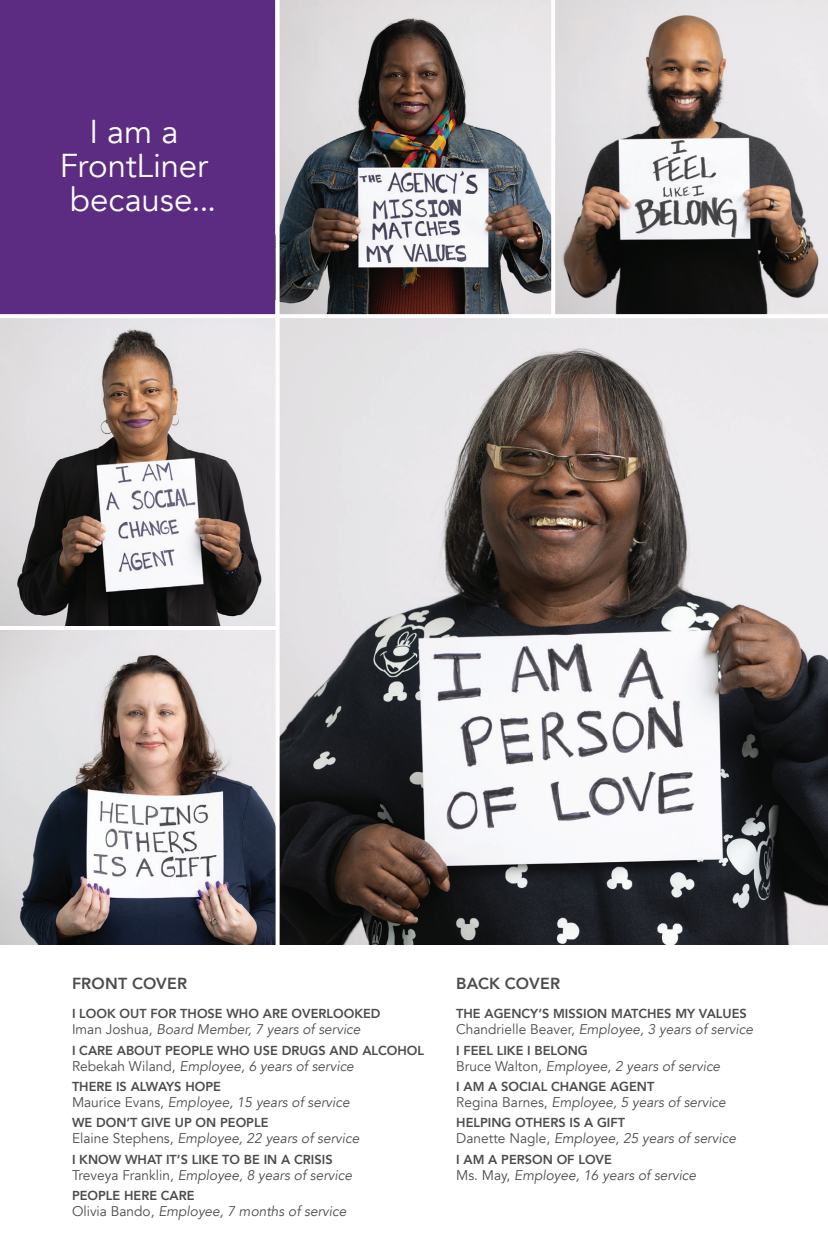
<style>
.page{position:relative;width:828px;height:1260px;background:#fff}
.page>*{position:absolute;margin:0;border:0;box-sizing:border-box;transform-origin:0 0}
.t1{font:33px/34px "Avenir";letter-spacing:-.005em;color:#fff;text-align:center}
.t2{font:800 16px "Avenir";letter-spacing:.01em;color:#4b4c4d}
.t3{font:italic 14px "Avenir";color:#4b4c4d}
.t4{font:800 13px "Avenir";color:#4b4c4d}
.s1{font-style:normal}
</style>
<div class="page">
<div style="left:0;top:0;width:276px;height:315px;background:#5c2c82"></div>
<img style="left:555px;top:0;width:273px;height:314px">
<img style="left:280px;top:0;width:271px;height:314px">
<img style="left:280px;top:318px;width:548px;height:627px">
<img style="left:0;top:630px;width:276px;height:315px">
<img style="left:0;top:318px;width:276px;height:308px">
<svg style="left:0;top:314px;width:767px;height:1px"></svg>
<svg style="left:276px;top:0;width:4px;height:945px"></svg>
<h1 class="t1" style="left:60px;top:115px;width:158px">I am a<br>FrontLiner because...</h1>
<p class="t2" style="left:72px;top:971px;width:117px">FRONT COVER</p>
<p class="t4" style="left:72px;top:1004px;width:310px">I LOOK OUT FOR THOSE WHO ARE OVERLOOKED</p>
<p class="t3" style="left:72px;top:1021px;width:290px"><span class="s1">Iman Joshua,</span> Board Member, 7 years of service</p>
<p class="t4" style="left:72px;top:1040px;width:354px">I CARE ABOUT PEOPLE WHO USE DRUGS AND ALCOHOL</p>
<p class="t3" style="left:72px;top:1057px;width:283px"><span class="s1">Rebekah Wiland,</span> Employee, 6 years of service</p>
<p class="t4" style="left:72px;top:1076px;width:151px">THERE IS ALWAYS HOPE</p>
<p class="t3" style="left:72px;top:1094px;width:279px"><span class="s1">Maurice Evans,</span> Employee, 15 years of service</p>
<p class="t4" style="left:72px;top:1113px;width:198px">WE DON’T GIVE UP ON PEOPLE</p>
<p class="t3" style="left:72px;top:1130px;width:289px"><span class="s1">Elaine Stephens,</span> Employee, 22 years of service</p>
<p class="t4" style="left:72px;top:1149px;width:262px">I KNOW WHAT IT’S LIKE TO BE IN A CRISIS</p>
<p class="t3" style="left:72px;top:1166px;width:282px"><span class="s1">Treveya Franklin,</span> Employee, 8 years of service</p>
<p class="t4" style="left:72px;top:1185px;width:124px">PEOPLE HERE CARE</p>
<p class="t3" style="left:72px;top:1203px;width:276px"><span class="s1">Olivia Bando,</span> Employee, 7 months of service</p>
<p class="t2" style="left:456px;top:971px;width:106px">BACK COVER</p>
<p class="t4" style="left:456px;top:1004px;width:292px">THE AGENCY’S MISSION MATCHES MY VALUES</p>
<p class="t3" style="left:456px;top:1021px;width:298px"><span class="s1">Chandrielle Beaver,</span> Employee, 3 years of service</p>
<p class="t4" style="left:456px;top:1040px;width:133px">I FEEL LIKE I BELONG</p>
<p class="t3" style="left:456px;top:1057px;width:266px"><span class="s1">Bruce Walton,</span> Employee, 2 years of service</p>
<p class="t4" style="left:456px;top:1076px;width:200px">I AM A SOCIAL CHANGE AGENT</p>
<p class="t3" style="left:456px;top:1094px;width:271px"><span class="s1">Regina Barnes,</span> Employee, 5 years of service</p>
<p class="t4" style="left:456px;top:1113px;width:170px">HELPING OTHERS IS A GIFT</p>
<p class="t3" style="left:456px;top:1130px;width:281px"><span class="s1">Danette Nagle,</span> Employee, 25 years of service</p>
<p class="t4" style="left:456px;top:1149px;width:157px">I AM A PERSON OF LOVE</p>
<p class="t3" style="left:456px;top:1166px;width:241px"><span class="s1">Ms. May,</span> Employee, 16 years of service</p>
</div>
